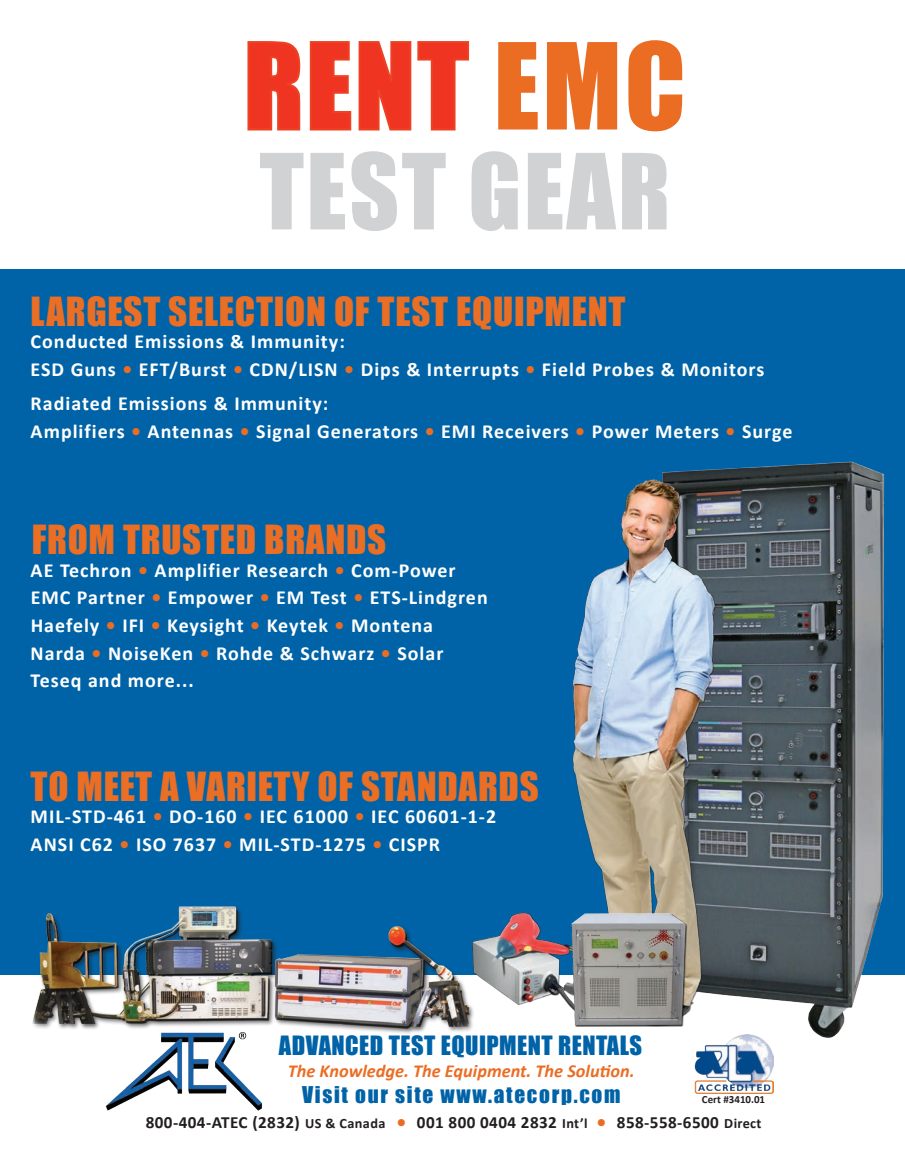
<style>
.page{position:relative;width:905px;height:1175px;background:#fff}
.page>*{position:absolute;margin:0;border:0;box-sizing:border-box;transform-origin:0 0}
.t1{font:110.55px "Impact";letter-spacing:.025em;color:#ef3522}
.t2{font:96.75px "Impact";letter-spacing:.025em;color:#d1d2d4}
.t3{font:36.9px "Impact";letter-spacing:.02em;color:#ea6e23}
.t4{font:24.45px "Impact";letter-spacing:.02em;color:#0163a7}
.t5{font:21.15px "Impact";letter-spacing:.08em;color:#0163a7}
.t6{font:700 19.95px/27.6px "Calibri";letter-spacing:.05em;color:#fff}
.t7{font:italic 700 18.3px "Calibri";color:#eb6d23}
.t8{font:700 17.1px "Calibri";letter-spacing:.025em;color:#231f20}
.t9{font:700 10.95px "Calibri";color:#231f20}
.s1{color:#eb6d23}
.s2{font-size:14.25px}
.s3{font-size:19.95px;color:#eb6d23}
</style>
<div class="page">
<div style="left:0;top:269px;width:904px;height:705px;background:#0163a7"></div>
<img style="left:695px;top:461px;width:209px;height:633px">
<svg style="left:247px;top:41px;width:54px;height:90px"></svg>
<svg style="left:309px;top:41px;width:161px;height:90px"></svg>
<img style="left:105px;top:1041px;width:158px;height:70px">
<img style="left:572px;top:461px;width:176px;height:574px">
<img style="left:17px;top:906px;width:456px;height:135px">
<img style="left:445px;top:909px;width:120px;height:111px">
<img style="left:565px;top:907px;width:125px;height:119px">
<img style="left:694px;top:1035px;width:79px;height:58px">
<p class="t1" style="left:244px;top:0;width:443px">RENT <span class="s1">EMC</span></p>
<p class="t2" style="left:259px;top:116px;width:412px">TEST GEAR</p>
<p class="t3" style="left:31px;top:282px;width:596px">LARGEST SELECTION OF TEST EQUIPMENT</p>
<p class="t6" style="left:31px;top:327px;width:735px">Conducted Emissions &amp; Immunity:<br>ESD Guns <span class="s1">•</span> EFT/Burst <span class="s1">•</span> CDN/LISN <span class="s1">•</span> Dips &amp; Interrupts <span class="s1">•</span> Field Probes &amp; Monitors</p>
<p class="t6" style="left:31px;top:389px;width:763px">Radiated Emissions &amp; Immunity:<br>Amplifiers <span class="s1">•</span> Antennas <span class="s1">•</span> Signal Generators <span class="s1">•</span> EMI Receivers <span class="s1">•</span> Power Meters <span class="s1">•</span> Surge</p>
<p class="t3" style="left:32px;top:510px;width:356px">FROM TRUSTED BRANDS</p>
<p class="t6" style="left:31px;top:555px;width:458px">AE Techron <span class="s1">•</span> Amplifier Research <span class="s1">•</span> Com-Power EMC Partner <span class="s1">•</span> Empower <span class="s1">•</span> EM Test <span class="s1">•</span> ETS-Lindgren Haefely <span class="s1">•</span> IFI <span class="s1">•</span> Keysight <span class="s1">•</span> Keytek <span class="s1">•</span> Montena Narda <span class="s1">•</span> NoiseKen <span class="s1">•</span> Rohde &amp; Schwarz <span class="s1">•</span> Solar Teseq and more...</p>
<p class="t3" style="left:31px;top:757px;width:509px">TO MEET A VARIETY OF STANDARDS</p>
<p class="t6" style="left:31px;top:802px;width:467px">MIL-STD-461 <span class="s1">•</span> DO-160 <span class="s1">•</span> IEC 61000 <span class="s1">•</span> IEC 60601-1-2<br>ANSI C62 <span class="s1">•</span> ISO 7637 <span class="s1">•</span> MIL-STD-1275 <span class="s1">•</span> CISPR</p>
<p class="t4" style="left:279px;top:1026px;width:364px">ADVANCED TEST EQUIPMENT RENTALS</p>
<p class="t7" style="left:288px;top:1057px;width:348px">The Knowledge. The Equipment. The Solution.</p>
<p class="t5" style="left:302px;top:1078px;width:320px">Visit our site www.atecorp.com</p>
<p class="t8" style="left:146px;top:1109px;width:617px">800-404-ATEC (2832) <span class="s2">US &amp; Canada</span> <span class="s3">•</span> 001 800 0404 2832 <span class="s2">Int’l</span> <span class="s3">•</span> 858-558-6500 <span class="s2">Direct</span></p>
<p class="t9" style="left:702px;top:1091px;width:65px">Cert #3410.01</p>
</div>
